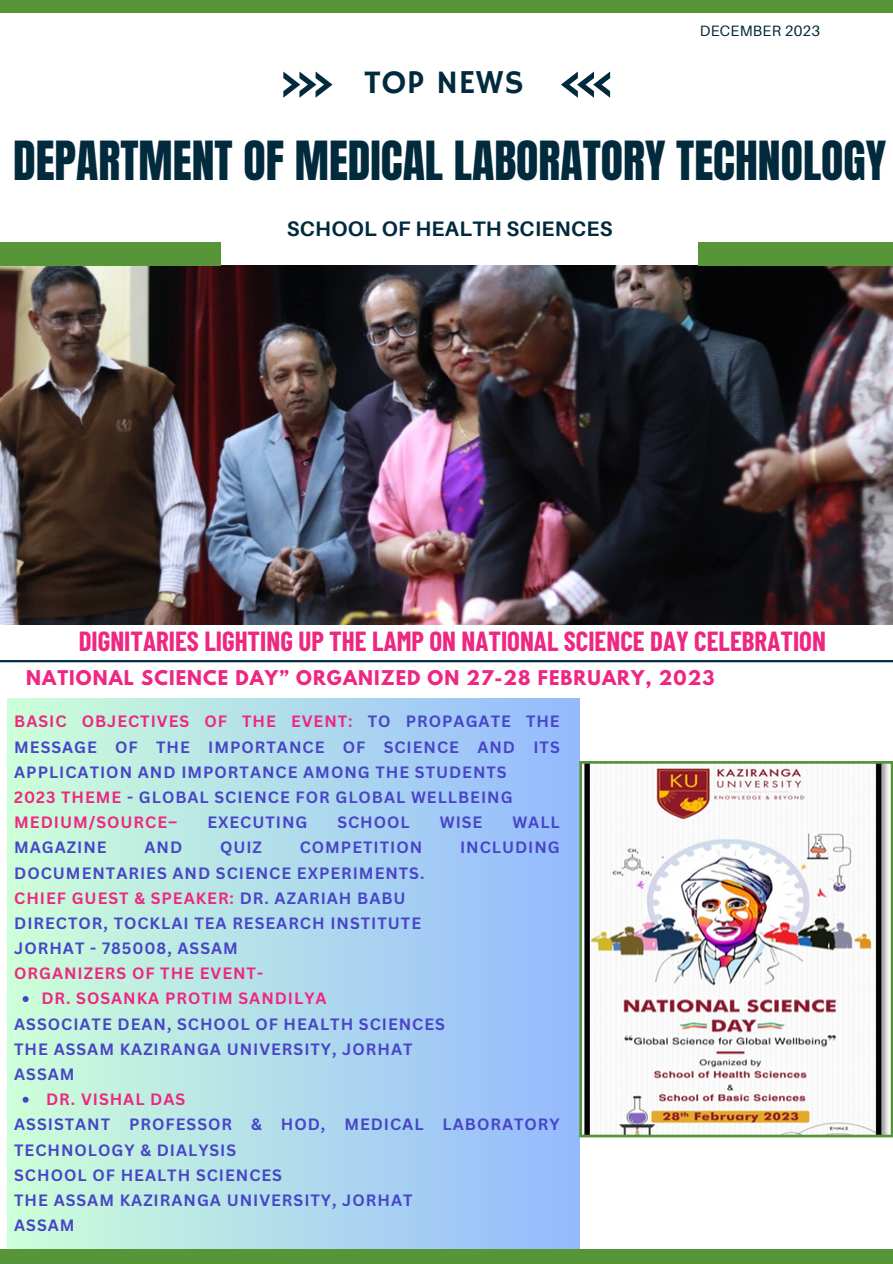
<style>
.page{position:relative;width:893px;height:1264px;background:#fff}
.page>*{position:absolute;margin:0;border:0;box-sizing:border-box;transform-origin:0 0}
.t1{font:45.9px "Anton";color:#022a3d}
.t2{font:33.3px "Hammersmith One";letter-spacing:.02em;color:#022a3d}
.t3{font:700 27px "Barlow Condensed";color:#ee2781}
.t4{font:700 21px "Aileron";letter-spacing:.015em;color:#022a3d}
.t5{font:700 18px "League Spartan";letter-spacing:.06em;color:#ee2781}
.t6{font:700 16.05px/25.2px "Canva Sans";letter-spacing:.06em;color:#4945c7;text-align:justify}
.t7{font:700 16.05px "Canva Sans";letter-spacing:.06em;color:#ee2781}
.t8{font:15px "Aileron";letter-spacing:.015em;color:#022a3d}
.s1{color:#ee2781}
.s2{color:#4945c7}
</style>
<div class="page">
<div style="left:7px;top:698px;width:572px;height:551px;background:linear-gradient(to right,#cdffd8,#94baff)"></div>
<img style="left:0;top:265px;width:892px;height:359px">
<div style="left:0;top:242px;width:220px;height:23px;background:#569639"></div>
<div style="left:698px;top:242px;width:194px;height:23px;background:#569639"></div>
<svg style="left:283px;top:72px;width:49px;height:25px"></svg>
<svg style="left:561px;top:72px;width:49px;height:25px"></svg>
<div style="left:0;top:0;width:892px;height:12px;background:#569639"></div>
<div style="left:0;top:1249px;width:892px;height:14px;background:#569639"></div>
<hr style="left:0;top:660px;width:892px;height:2px;background:#022a3d">
<img style="left:579px;top:761px;width:313px;height:376px">
<svg style="left:23px;top:996px;width:6px;height:6px"></svg>
<svg style="left:23px;top:1096px;width:6px;height:6px"></svg>
<p class="t2" style="left:364px;top:63px;width:161px">TOP NEWS</p>
<p class="t8" style="left:700px;top:21px;width:122px">DECEMBER 2023</p>
<p class="t1" style="left:13px;top:128px;width:874px">DEPARTMENT OF MEDICAL LABORATORY TECHNOLOGY</p>
<p class="t4" style="left:287px;top:215px;width:327px">SCHOOL OF HEALTH SCIENCES</p>
<p class="t3" style="left:79px;top:624px;width:748px">DIGNITARIES LIGHTING UP THE LAMP ON NATIONAL SCIENCE DAY CELEBRATION</p>
<p class="t5" style="left:26px;top:668px;width:689px">NATIONAL SCIENCE DAY” ORGANIZED ON 27-28 FEBRUARY, 2023</p>
<p class="t6" style="left:14px;top:708px;width:547px"><span class="s1">BASIC OBJECTIVES OF THE EVENT:</span> TO PROPAGATE THE MESSAGE OF THE IMPORTANCE OF SCIENCE AND ITS APPLICATION AND IMPORTANCE AMONG THE STUDENTS</p>
<p class="t6" style="left:14px;top:784px;width:500px"><span class="s1">2023 THEME</span> - GLOBAL SCIENCE FOR GLOBAL WELLBEING</p>
<p class="t7" style="left:14px;top:811px;width:165px">MEDIUM/SOURCE–</p>
<p class="t6" style="left:207px;top:809px;width:101px">EXECUTING</p>
<p class="t6" style="left:337px;top:809px;width:74px">SCHOOL</p>
<p class="t6" style="left:440px;top:809px;width:44px">WISE</p>
<p class="t6" style="left:512px;top:809px;width:49px">WALL</p>
<p class="t6" style="left:14px;top:834px;width:94px">MAGAZINE</p>
<p class="t6" style="left:144px;top:834px;width:39px">AND</p>
<p class="t6" style="left:220px;top:834px;width:43px">QUIZ</p>
<p class="t6" style="left:300px;top:834px;width:124px">COMPETITION</p>
<p class="t6" style="left:460px;top:834px;width:101px">INCLUDING</p>
<p class="t6" style="left:14px;top:859px;width:411px">DOCUMENTARIES AND SCIENCE EXPERIMENTS.</p>
<p class="t7" style="left:14px;top:886px;width:393px">CHIEF GUEST &amp; SPEAKER: <span class="s2">DR. AZARIAH BABU</span></p>
<p class="t6" style="left:14px;top:910px;width:408px">DIRECTOR, TOCKLAI TEA RESEARCH INSTITUTE</p>
<p class="t6" style="left:14px;top:935px;width:225px">JORHAT - 785008, ASSAM</p>
<p class="t7" style="left:14px;top:962px;width:250px">ORGANIZERS OF THE EVENT-</p>
<p class="t7" style="left:41px;top:987px;width:287px">DR. SOSANKA PROTIM SANDILYA</p>
<p class="t6" style="left:14px;top:1010px;width:432px">ASSOCIATE DEAN, SCHOOL OF HEALTH SCIENCES</p>
<p class="t6" style="left:14px;top:1035px;width:400px">THE ASSAM KAZIRANGA UNIVERSITY, JORHAT</p>
<p class="t6" style="left:14px;top:1061px;width:62px">ASSAM</p>
<p class="t7" style="left:46px;top:1087px;width:141px">DR. VISHAL DAS</p>
<p class="t6" style="left:14px;top:1111px;width:547px">ASSISTANT PROFESSOR &amp; HOD, MEDICAL LABORATORY<br>TECHNOLOGY &amp; DIALYSIS</p>
<p class="t6" style="left:14px;top:1161px;width:269px">SCHOOL OF HEALTH SCIENCES</p>
<p class="t6" style="left:14px;top:1186px;width:400px">THE ASSAM KAZIRANGA UNIVERSITY, JORHAT</p>
<p class="t6" style="left:14px;top:1212px;width:62px">ASSAM</p>
</div>
